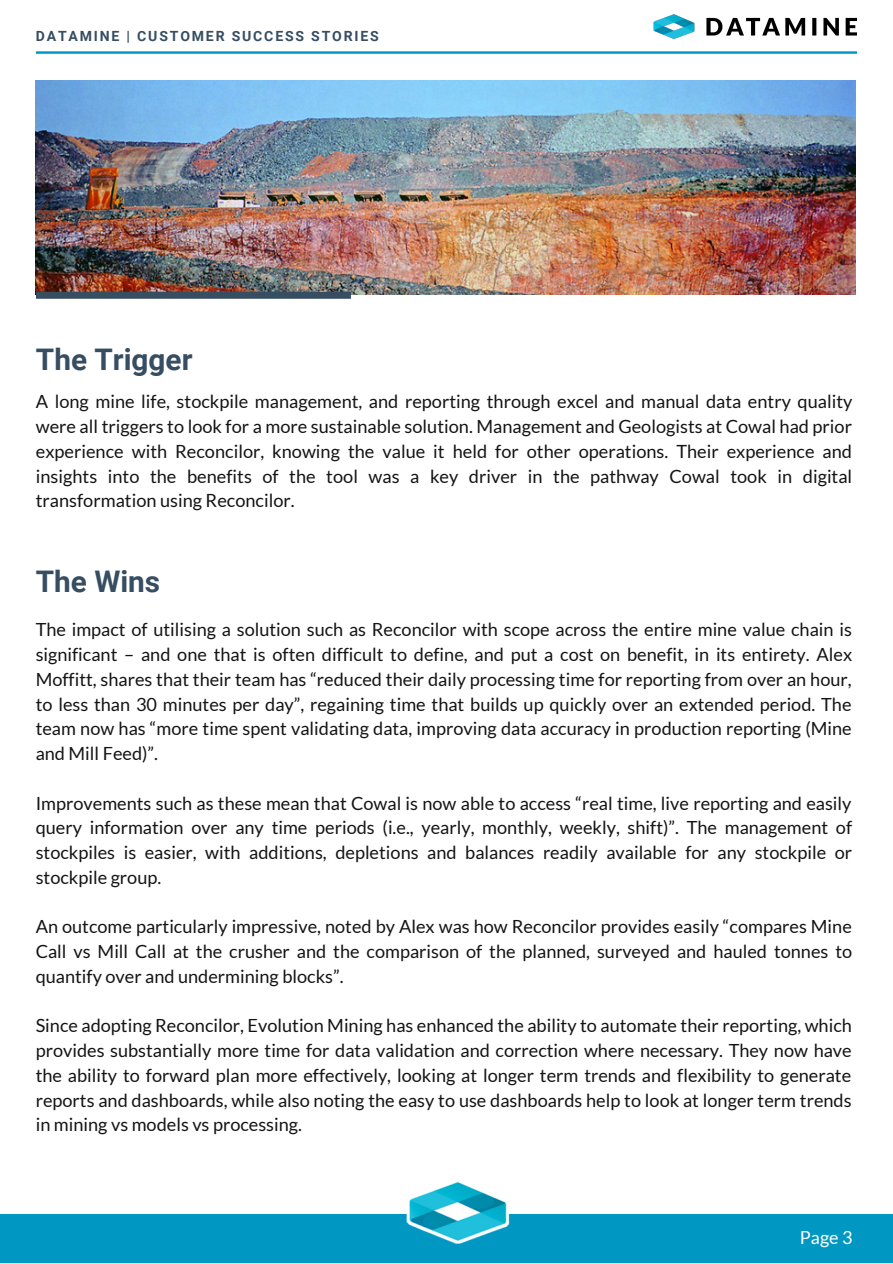
<style>
.page{position:relative;width:893px;height:1264px;background:#fff}
.page>*{position:absolute;margin:0;border:0;box-sizing:border-box;transform-origin:0 0}
.t1{font:700 29.7px "Roboto";color:#364d62}
.t2{font:18.15px/24.8px "Lato";color:#141414;text-align:justify}
.t3{font:18px "Lato";color:#fff}
.t4{font:700 14.1px "Roboto";letter-spacing:.13em;color:#364d62}
</style>
<div class="page">
<img style="left:36px;top:81px;width:819px;height:214px">
<svg style="left:36px;top:51px;width:821px;height:3px;background:#29a8cc"></svg>
<img style="left:644px;top:14px;width:212px;height:38px">
<svg style="left:36px;top:292px;width:315px;height:7px;background:#3c5266"></svg>
<div style="left:0;top:1214px;width:892px;height:48px;background:#0098c3"></div>
<img style="left:406px;top:1182px;width:104px;height:62px">
<p class="t4" style="left:36px;top:28px;width:344px">DATAMINE | CUSTOMER SUCCESS STORIES</p>
<h1 class="t1" style="left:36px;top:342px;width:158px">The Trigger</h1>
<p class="t2" style="left:36px;top:389px;width:818px">A long mine life, stockpile management, and reporting through excel and manual data entry quality were all triggers to look for a more sustainable solution. Management and Geologists at Cowal had prior experience with Reconcilor, knowing the value it held for other operations. Their experience and insights into the benefits of the tool was a key driver in the pathway Cowal took in digital transformation using Reconcilor.</p>
<h1 class="t1" style="left:36px;top:564px;width:126px">The Wins</h1>
<p class="t2" style="left:36px;top:617px;width:817px">The impact of utilising a solution such as Reconcilor with scope across the entire mine value chain is significant – and one that is often difficult to define, and put a cost on benefit, in its entirety. Alex Moffitt, shares that their team has “reduced their daily processing time for reporting from over an hour, to less than 30 minutes per day”, regaining time that builds up quickly over an extended period. The team now has “more time spent validating data, improving data accuracy in production reporting (Mine and Mill Feed)”.</p>
<p class="t2" style="left:36px;top:790px;width:818px">Improvements such as these mean that Cowal is now able to access “real time, live reporting and easily query information over any time periods (i.e., yearly, monthly, weekly, shift)”. The management of stockpiles is easier, with additions, depletions and balances readily available for any stockpile or stockpile group.</p>
<p class="t2" style="left:36px;top:913px;width:818px">An outcome particularly impressive, noted by Alex was how Reconcilor provides easily “compares Mine Call vs Mill Call at the crusher and the comparison of the planned, surveyed and hauled tonnes to quantify over and undermining blocks”.</p>
<p class="t2" style="left:36px;top:1012px;width:817px">Since adopting Reconcilor, Evolution Mining has enhanced the ability to automate their reporting, which provides substantially more time for data validation and correction where necessary. They now have the ability to forward plan more effectively, looking at longer term trends and flexibility to generate reports and dashboards, while also noting the easy to use dashboards help to look at longer term trends in mining vs models vs processing.</p>
<p class="t3" style="left:799px;top:1225px;width:54px">Page 3</p>
</div>
